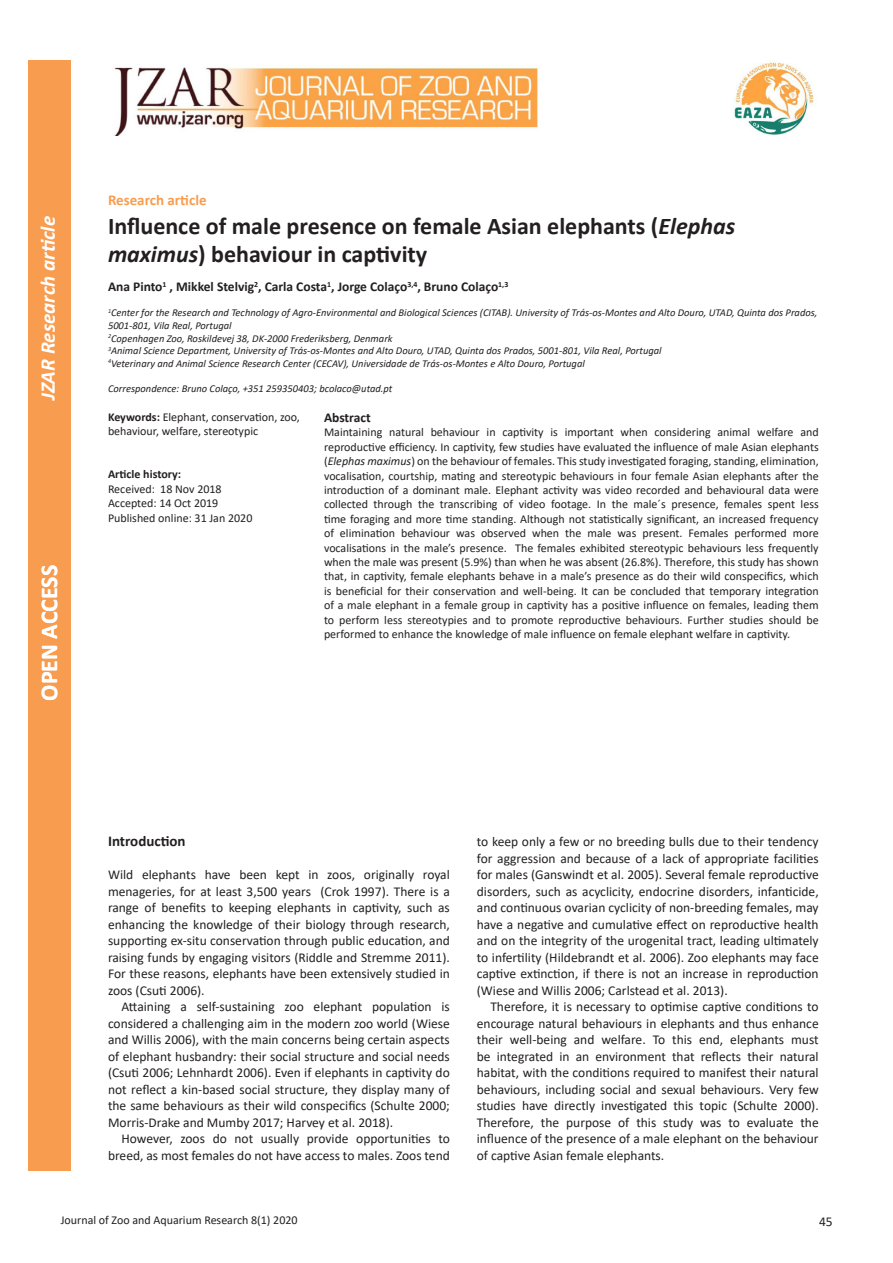
<style>
.page{position:relative;width:893px;height:1263px;background:#fff}
.page>*{position:absolute;margin:0;border:0;box-sizing:border-box;transform-origin:0 0}
.t1{font:700 24px/28.8px "Calibri";color:#231f20}
.Default{font:700 24px "Calibri";color:#fff}
.t2{font:italic 700 21px "Calibri";color:#fff}
.t3{font:700 15px "Calibri";color:#f89d4f}
.Main_heading{font:700 15px "Calibri";color:#231f20}
.Body{font:13.5px/16.5px "Calibri";color:#231f20;text-align:justify}
.Body_para_1{font:13.5px/16.5px "Calibri";color:#231f20;text-align:justify}
.Author_names{font:700 13.5px "Calibri";color:#231f20}
.Default-2{font:700 13.5px "Calibri";color:#231f20}
.Abstract{font:12px/14.4px "Calibri";color:#231f20;text-align:justify}
.Key_hist_refs_text{font:12px/14.4px "Calibri";color:#231f20}
.Default-3{font:700 12px "Calibri";color:#231f20}
.Author_affiliation{font:italic 10.5px/12.6px "Calibri";color:#231f20}
.s1{font-style:italic}
.s2{font-weight:700}
</style>
<div class="page">
<img style="left:734px;top:61px;width:80px;height:74px">
<img style="left:114px;top:67px;width:424px;height:68px">
<div style="left:28px;top:61px;width:42px;height:1110px;background:#f89d4f"></div>
<h2 class="t2" style="left:33px;top:400px;width:186px;rotate:-90deg">JZAR Research article</h2>
<p class="Default" style="left:32px;top:701px;width:137px;rotate:-90deg">OPEN ACCESS</p>
<p class="t3" style="left:108px;top:189px;width:100px">Research article</p>
<p class="t1" style="left:108px;top:211px;width:629px">Influence of male presence on female Asian elephants (<span class="s1">Elephas maximus</span>) behaviour in captivity</p>
<p class="Author_names" style="left:108px;top:277px;width:402px">Ana Pinto<sup>1</sup> , Mikkel Stelvig<sup>2</sup>, Carla Costa<sup>1</sup>, Jorge Colaço<sup>3,4</sup>, Bruno Colaço<sup>1,3</sup></p>
<p class="Author_affiliation" style="left:108px;top:306px;width:711px"><sup>1</sup>Center for the Research and Technology of Agro-Environmental and Biological Sciences (CITAB). University of Trás-os-Montes and Alto Douro, UTAD, Quinta dos Prados,<br>5001-801, Vila Real, Portugal</p>
<p class="Author_affiliation" style="left:108px;top:331px;width:286px"><sup>2</sup>Copenhagen Zoo, Roskildevej 38, DK-2000 Frederiksberg, Denmark</p>
<p class="Author_affiliation" style="left:108px;top:344px;width:555px"><sup>3</sup>Animal Science Department, University of Trás-os-Montes and Alto Douro, UTAD, Quinta dos Prados, 5001-801, Vila Real, Portugal</p>
<p class="Author_affiliation" style="left:108px;top:357px;width:478px"><sup>4</sup>Veterinary and Animal Science Research Center (CECAV), Universidade de Trás-os-Montes e Alto Douro, Portugal</p>
<p class="Author_affiliation" style="left:108px;top:382px;width:286px">Correspondence: Bruno Colaço, +351 259350403; bcolaco@utad.pt</p>
<p class="Key_hist_refs_text" style="left:108px;top:409px;width:193px"><span class="s2">Keywords:</span> Elephant, conservation, zoo, behaviour, welfare, stereotypic</p>
<p class="Default-3" style="left:108px;top:466px;width:75px">Article history:</p>
<p class="Key_hist_refs_text" style="left:108px;top:481px;width:115px">Received: 18 Nov 2018</p>
<p class="Key_hist_refs_text" style="left:108px;top:496px;width:112px">Accepted: 14 Oct 2019</p>
<p class="Key_hist_refs_text" style="left:108px;top:510px;width:146px">Published online: 31 Jan 2020</p>
<p class="Default-2" style="left:324px;top:408px;width:48px">Abstract</p>
<p class="Abstract" style="left:324px;top:425px;width:496px">Maintaining natural behaviour in captivity is important when considering animal welfare and reproductive efficiency. In captivity, few studies have evaluated the influence of male Asian elephants (<span class="s1">Elephas maximus</span>) on the behaviour of females. This study investigated foraging, standing, elimination, vocalisation, courtship, mating and stereotypic behaviours in four female Asian elephants after the introduction of a dominant male. Elephant activity was video recorded and behavioural data were collected through the transcribing of video footage. In the male´s presence, females spent less time foraging and more time standing. Although not statistically significant, an increased frequency of elimination behaviour was observed when the male was present. Females performed more vocalisations in the male’s presence. The females exhibited stereotypic behaviours less frequently when the male was present (5.9%) than when he was absent (26.8%). Therefore, this study has shown that, in captivity, female elephants behave in a male’s presence as do their wild conspecifics, which is beneficial for their conservation and well-being. It can be concluded that temporary integration of a male elephant in a female group in captivity has a positive influence on females, leading them to perform less stereotypies and to promote reproductive behaviours. Further studies should be performed to enhance the knowledge of male influence on female elephant welfare in captivity.</p>
<p class="Main_heading" style="left:108px;top:830px;width:79px">Introduction</p>
<p class="Body_para_1" style="left:108px;top:866px;width:343px">Wild elephants have been kept in zoos, originally royal menageries, for at least 3,500 years (Crok 1997). There is a range of benefits to keeping elephants in captivity, such as enhancing the knowledge of their biology through research, supporting ex-situ conservation through public education, and raising funds by engaging visitors (Riddle and Stremme 2011).<br>For these reasons, elephants have been extensively studied in zoos (Csuti 2006).</p>
<p class="Body" style="left:108px;top:998px;width:343px;text-indent:14px">Attaining a self-sustaining zoo elephant population is considered a challenging aim in the modern zoo world (Wiese and Willis 2006), with the main concerns being certain aspects of elephant husbandry: their social structure and social needs (Csuti 2006; Lehnhardt 2006). Even if elephants in captivity do not reflect a kin-based social structure, they display many of the same behaviours as their wild conspecifics (Schulte 2000; Morris-Drake and Mumby 2017; Harvey et al. 2018).</p>
<p class="Body" style="left:108px;top:1130px;width:343px;text-align:right">However, zoos do not usually provide opportunities to breed, as most females do not have access to males. Zoos tend</p>
<p class="Body" style="left:477px;top:833px;width:343px">to keep only a few or no breeding bulls due to their tendency for aggression and because of a lack of appropriate facilities for males (Ganswindt et al. 2005). Several female reproductive disorders, such as acyclicity, endocrine disorders, infanticide, and continuous ovarian cyclicity of non-breeding females, may have a negative and cumulative effect on reproductive health and on the integrity of the urogenital tract, leading ultimately to infertility (Hildebrandt et al. 2006). Zoo elephants may face captive extinction, if there is not an increase in reproduction (Wiese and Willis 2006; Carlstead et al. 2013).</p>
<p class="Body" style="left:477px;top:998px;width:343px;text-indent:14px">Therefore, it is necessary to optimise captive conditions to encourage natural behaviours in elephants and thus enhance their well-being and welfare. To this end, elephants must be integrated in an environment that reflects their natural habitat, with the conditions required to manifest their natural behaviours, including social and sexual behaviours. Very few studies have directly investigated this topic (Schulte 2000).<br>Therefore, the purpose of this study was to evaluate the influence of the presence of a male elephant on the behaviour of captive Asian female elephants.</p>
<p class="Abstract" style="left:61px;top:1213px;width:238px">Journal of Zoo and Aquarium Research 8(1) 2020</p>
<p class="Body" style="left:819px;top:1212px;width:15px">45</p>
</div>
